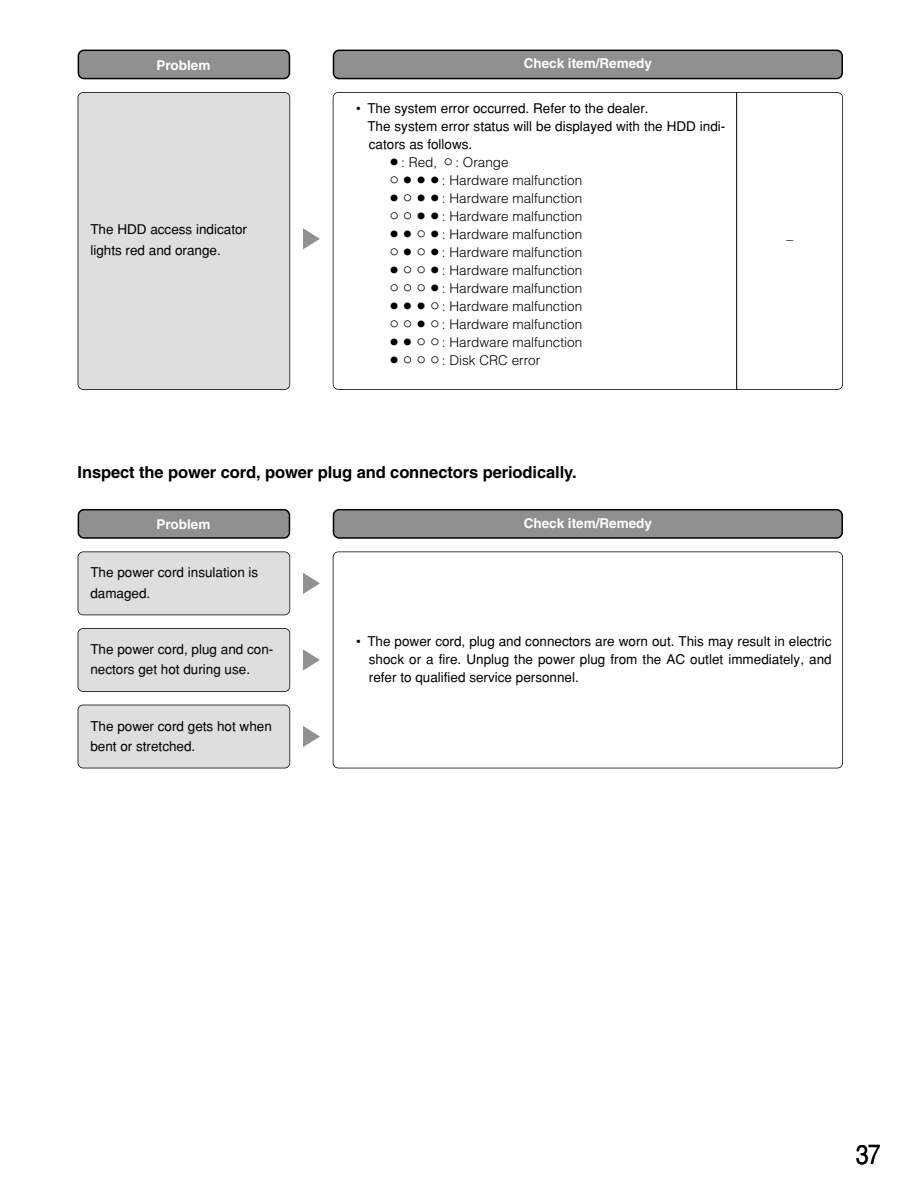
<style>
.page{position:relative;width:918px;height:1190px;background:#fff}
.page>*{position:absolute;margin:0;border:0;box-sizing:border-box;transform-origin:0 0}
.t1{font:27px "Helvetica";color:#000;scale:.85 1}
.t2{font:700 16.5px "Helvetica";letter-spacing:-.005em;color:#000}
.t3{font:13.5px/20.2px "Helvetica";color:#000}
.t4{font:300 13.5px "Helvetica";color:#000}
.t5{font:700 13.5px "Helvetica";color:#fff}
.s1{font-family:"L204";font-weight:400}
</style>
<div class="page">
<div style="left:333px;top:551px;width:510px;height:217px;border:2px solid #000;border-radius:6px"></div>
<div style="left:78px;top:552px;width:212px;height:63px;background:#dedede;border-radius:5px"></div>
<div style="left:78px;top:551px;width:212px;height:64px;border:2px solid #000;border-radius:6px"></div>
<div style="left:78px;top:628px;width:212px;height:63px;background:#dedede;border-radius:5px"></div>
<div style="left:78px;top:628px;width:212px;height:64px;border:2px solid #000;border-radius:6px"></div>
<div style="left:78px;top:705px;width:212px;height:63px;background:#dedede;border-radius:5px"></div>
<div style="left:78px;top:704px;width:212px;height:64px;border:2px solid #000;border-radius:6px"></div>
<svg style="left:333px;top:509px;width:510px;height:29px;background:#848484"></svg>
<svg style="left:78px;top:509px;width:212px;height:29px;background:#838383"></svg>
<svg style="left:303px;top:573px;width:17px;height:21px"></svg>
<svg style="left:303px;top:649px;width:17px;height:21px"></svg>
<svg style="left:303px;top:726px;width:17px;height:21px"></svg>
<svg style="left:78px;top:50px;width:212px;height:29px;background:#838383"></svg>
<svg style="left:333px;top:50px;width:510px;height:29px;background:#848484"></svg>
<div style="left:78px;top:92px;width:212px;height:297px;background:#dedede;border-radius:5px"></div>
<div style="left:78px;top:92px;width:212px;height:298px;border:2px solid #000;border-radius:6px"></div>
<div style="left:333px;top:92px;width:510px;height:298px;border:2px solid #000;border-radius:6px"></div>
<svg style="left:303px;top:228px;width:17px;height:21px"></svg>
<hr style="left:736px;top:92px;width:1px;height:298px;background:#000">
<p class="t5" style="left:156px;top:60px;width:56px">Problem</p>
<p class="t5" style="left:524px;top:59px;width:130px">Check item/Remedy</p>
<p class="t3" style="left:90px;top:221px;width:158px">The HDD access indicator lights red and orange.</p>
<p class="t3" style="left:356px;top:100px;width:294px">• The system error occurred. Refer to the dealer.</p>
<p class="t3" style="left:367px;top:118px;width:360px">The system error status will be displayed with the HDD indi-</p>
<p class="t3" style="left:369px;top:136px;width:105px">cators as follows.</p>
<p class="t4" style="left:391px;top:157px;width:119px"><span class="s1">8</span> : Red, <span class="s1">9</span> : Orange</p>
<p class="t4" style="left:391px;top:175px;width:193px"><span class="s1">9 8 8 8</span> : Hardware malfunction</p>
<p class="t4" style="left:391px;top:193px;width:193px"><span class="s1">8 9 8 8</span> : Hardware malfunction</p>
<p class="t4" style="left:391px;top:211px;width:193px"><span class="s1">9 9 8 8</span> : Hardware malfunction</p>
<p class="t4" style="left:391px;top:229px;width:193px"><span class="s1">8 8 9 8</span> : Hardware malfunction</p>
<p class="t4" style="left:391px;top:247px;width:193px"><span class="s1">9 8 9 8</span> : Hardware malfunction</p>
<p class="t4" style="left:391px;top:265px;width:193px"><span class="s1">8 9 9 8</span> : Hardware malfunction</p>
<p class="t4" style="left:391px;top:283px;width:193px"><span class="s1">9 9 9 8</span> : Hardware malfunction</p>
<p class="t4" style="left:391px;top:301px;width:193px"><span class="s1">8 8 8 9</span> : Hardware malfunction</p>
<p class="t4" style="left:391px;top:319px;width:193px"><span class="s1">9 9 8 9</span> : Hardware malfunction</p>
<p class="t4" style="left:391px;top:337px;width:193px"><span class="s1">8 8 9 9</span> : Hardware malfunction</p>
<p class="t4" style="left:391px;top:355px;width:151px"><span class="s1">8 9 9 9</span> : Disk CRC error</p>
<p class="t2" style="left:78px;top:466px;width:501px">Inspect the power cord, power plug and connectors periodically.</p>
<p class="t5" style="left:156px;top:519px;width:56px">Problem</p>
<p class="t5" style="left:524px;top:518px;width:130px">Check item/Remedy</p>
<p class="t3" style="left:90px;top:564px;width:170px">The power cord insulation is damaged.</p>
<p class="t4" style="left:786px;top:235px;width:8px">–</p>
<p class="t3" style="left:90px;top:640px;width:185px">The power cord, plug and con&shy;nectors get hot during use.</p>
<p class="t3" style="left:90px;top:717px;width:183px">The power cord gets hot when bent or stretched.</p>
<p class="t3" style="left:369px;top:633px;width:464px;line-height:18px;text-align:justify;text-indent:-13px">• The power cord, plug and connectors are worn out. This may result in electric shock or a fire. Unplug the power plug from the AC outlet immediately, and refer to qualified service personnel.</p>
<h1 class="t1" style="left:856px;top:1144px;width:31px">37</h1>
</div>
